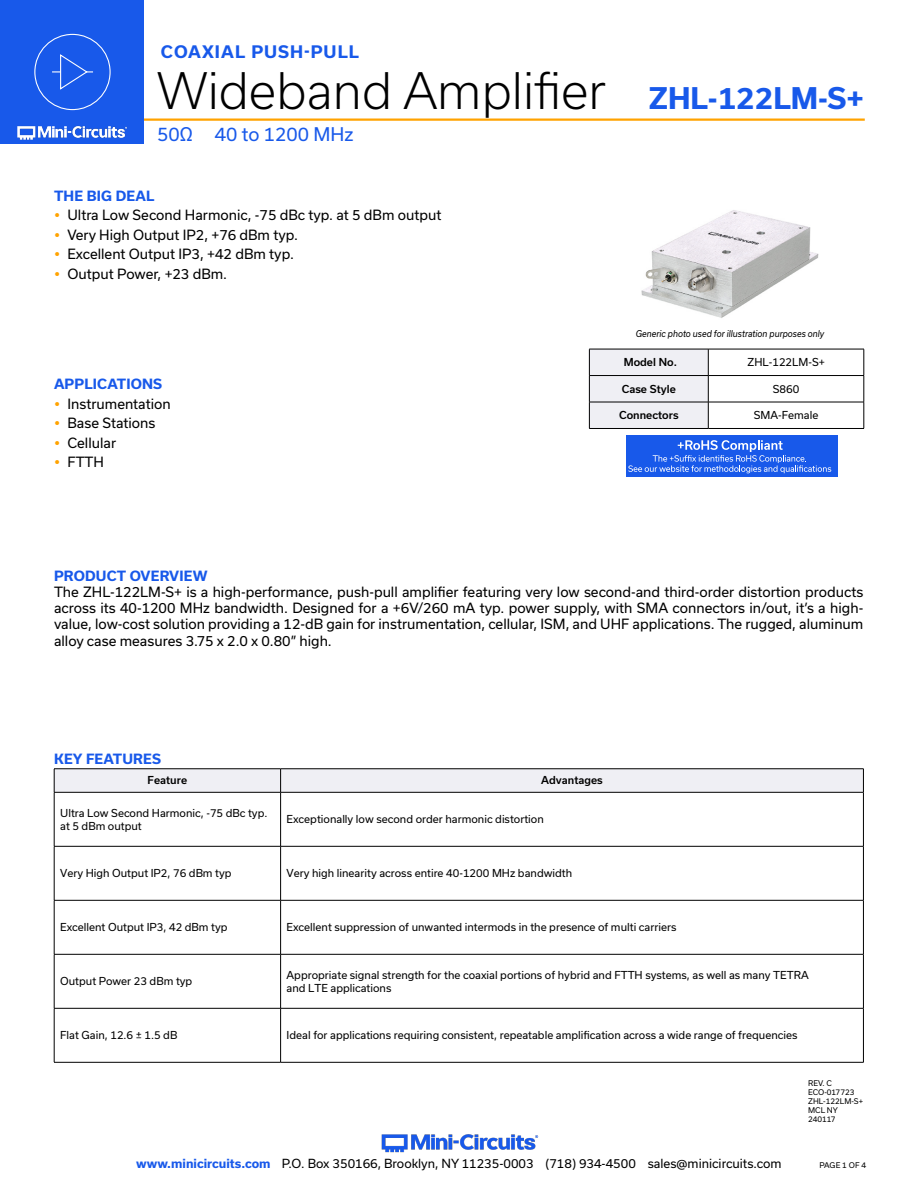
<style>
.page{position:relative;width:918px;height:1188px;background:#fff}
.page>*{position:absolute;margin:0;border:0;box-sizing:border-box;transform-origin:0 0}
.t1{font:300 48px "Usual";color:#000}
.t2{font:18px "Usual";color:#1859ea}
.t3{font:700 16.5px "Usual";letter-spacing:.065em;color:#1859ea}
.Regular_Copy{font:13.5px/16.2px "Usual";color:#000;text-align:justify}
.Blue_Headers{font:700 13.5px "Usual";letter-spacing:.015em;color:#1859ea}
.t4{font:12px "Usual";color:#000}
.Table_Body_Left_Justified{font:10.5px "Usual";color:#000}
.Table_Header_Center{font:500 10.5px "Usual";color:#000}
.Table_Body_Center{font:10.5px "Usual";color:#000}
.t5{font:italic 9px "Usual";color:#000;scale:.9 1}
.Revision{font:7.5px "Usual";color:#000}
.s1{font-weight:700;font-size:28.5px;color:#1859ea}
.s2{font-weight:700;color:#1859ea}
</style>
<div class="page">
<img style="left:381px;top:1134px;width:158px;height:19px">
<hr style="left:112px;top:118px;width:753px;height:3px;background:#ffa300">
<div style="left:0;top:0;width:144px;height:144px;background:#1859ea"></div>
<img style="left:17px;top:120px;width:128px;height:20px">
<div style="left:34px;top:34px;width:77px;height:76px;border:1px solid #fff;border-radius:50%"></div>
<svg style="left:52px;top:54px;width:41px;height:36px"></svg>
<img style="left:641px;top:210px;width:178px;height:108px">
<svg style="left:54px;top:769px;width:810px;height:23px"></svg>
<hr style="left:54px;top:792px;width:227px;height:1px;background:#000">
<hr style="left:54px;top:792px;width:1px;height:54px;background:#000">
<hr style="left:281px;top:792px;width:583px;height:1px;background:#000">
<hr style="left:280px;top:792px;width:1px;height:54px;background:#000">
<hr style="left:863px;top:792px;width:1px;height:54px;background:#000">
<hr style="left:54px;top:846px;width:227px;height:1px;background:#000">
<hr style="left:54px;top:846px;width:1px;height:54px;background:#000">
<hr style="left:281px;top:846px;width:583px;height:1px;background:#000">
<hr style="left:280px;top:846px;width:1px;height:54px;background:#000">
<hr style="left:863px;top:846px;width:1px;height:54px;background:#000">
<hr style="left:54px;top:900px;width:227px;height:1px;background:#000">
<hr style="left:54px;top:900px;width:1px;height:54px;background:#000">
<hr style="left:281px;top:900px;width:583px;height:1px;background:#000">
<hr style="left:280px;top:900px;width:1px;height:54px;background:#000">
<hr style="left:863px;top:900px;width:1px;height:54px;background:#000">
<hr style="left:54px;top:954px;width:227px;height:1px;background:#000">
<hr style="left:54px;top:954px;width:1px;height:54px;background:#000">
<hr style="left:281px;top:954px;width:583px;height:1px;background:#000">
<hr style="left:280px;top:954px;width:1px;height:54px;background:#000">
<hr style="left:863px;top:954px;width:1px;height:54px;background:#000">
<hr style="left:54px;top:1008px;width:227px;height:1px;background:#000">
<hr style="left:54px;top:1008px;width:1px;height:54px;background:#000">
<hr style="left:281px;top:1008px;width:583px;height:1px;background:#000">
<hr style="left:280px;top:1008px;width:1px;height:54px;background:#000">
<hr style="left:863px;top:1008px;width:1px;height:54px;background:#000">
<hr style="left:54px;top:1062px;width:227px;height:1px;background:#000">
<hr style="left:281px;top:1062px;width:583px;height:1px;background:#000">
<hr style="left:708px;top:349px;width:156px;height:1px;background:#000">
<hr style="left:708px;top:375px;width:156px;height:1px;background:#000">
<hr style="left:708px;top:402px;width:156px;height:1px;background:#000">
<svg style="left:589px;top:349px;width:120px;height:79px"></svg>
<svg style="left:864px;top:349px;width:1px;height:79px"></svg>
<hr style="left:589px;top:428px;width:119px;height:1px;background:#000">
<hr style="left:708px;top:428px;width:156px;height:1px;background:#000">
<div style="left:627px;top:435px;width:211px;height:42px;background:#1859ea"></div>
<svg style="left:628px;top:440px;width:203px;height:33px"></svg>
<p class="t3" style="left:161px;top:42px;width:200px">COAXIAL PUSH-PULL</p>
<h1 class="t1" style="left:157px;top:63px;width:708px">Wideband Amplifier <span class="s1">ZHL-122LM-S+</span></h1>
<h2 class="t2" style="left:157px;top:124px;width:198px">50Ω 40 to 1200 MHz</h2>
<p class="Blue_Headers" style="left:54px;top:188px;width:102px">THE BIG DEAL</p>
<p class="Regular_Copy" style="left:68px;top:207px;width:375px">Ultra Low Second Harmonic, -75 dBc typ. at 5 dBm output</p>
<p class="Regular_Copy" style="left:68px;top:226px;width:232px">Very High Output IP2, +76 dBm typ.</p>
<p class="Regular_Copy" style="left:68px;top:246px;width:228px">Excellent Output IP3, +42 dBm typ.</p>
<p class="Regular_Copy" style="left:68px;top:265px;width:161px">Output Power, +23 dBm.</p>
<p class="Blue_Headers" style="left:54px;top:376px;width:110px">APPLICATIONS</p>
<p class="Regular_Copy" style="left:68px;top:395px;width:105px">Instrumentation</p>
<p class="Regular_Copy" style="left:68px;top:415px;width:89px">Base Stations</p>
<p class="Regular_Copy" style="left:68px;top:434px;width:50px">Cellular</p>
<p class="Regular_Copy" style="left:68px;top:454px;width:38px">FTTH</p>
<p class="t5" style="left:636px;top:328px;width:211px">Generic photo used for illustration purposes only</p>
<p class="Table_Header_Center" style="left:624px;top:356px;width:55px">Model No.</p>
<p class="Table_Body_Center" style="left:748px;top:356px;width:79px">ZHL-122LM-S+</p>
<p class="Table_Header_Center" style="left:622px;top:383px;width:55px">Case Style</p>
<p class="Table_Body_Center" style="left:773px;top:383px;width:28px">S860</p>
<p class="Table_Header_Center" style="left:619px;top:409px;width:61px">Connectors</p>
<p class="Table_Body_Center" style="left:754px;top:409px;width:66px">SMA-Female</p>
<p class="Blue_Headers" style="left:54px;top:568px;width:155px">PRODUCT OVERVIEW</p>
<p class="Regular_Copy" style="left:54px;top:584px;width:811px">The ZHL-122LM-S+ is a high-performance, push-pull amplifier featuring very low second-and third-order distortion products across its 40-1200 MHz bandwidth. Designed for a +6V/260 mA typ. power supply, with SMA connectors in/out, it’s a high&shy;value, low-cost solution providing a 12-dB gain for instrumentation, cellular, ISM, and UHF applications. The rugged, aluminum alloy case measures 3.75 x 2.0 x 0.80” high.</p>
<p class="Blue_Headers" style="left:54px;top:751px;width:108px">KEY FEATURES</p>
<p class="Table_Header_Center" style="left:148px;top:774px;width:41px">Feature</p>
<p class="Table_Header_Center" style="left:541px;top:774px;width:63px">Advantages</p>
<p class="Table_Body_Left_Justified" style="left:60px;top:807px;width:209px">Ultra Low Second Harmonic, -75 dBc typ.</p>
<p class="Table_Body_Left_Justified" style="left:60px;top:820px;width:83px">at 5 dBm output</p>
<p class="Table_Body_Left_Justified" style="left:287px;top:813px;width:259px">Exceptionally low second order harmonic distortion</p>
<p class="Table_Body_Left_Justified" style="left:60px;top:867px;width:173px">Very High Output IP2, 76 dBm typ</p>
<p class="Table_Body_Left_Justified" style="left:287px;top:867px;width:287px">Very high linearity across entire 40-1200 MHz bandwidth</p>
<p class="Table_Body_Left_Justified" style="left:60px;top:921px;width:169px">Excellent Output IP3, 42 dBm typ</p>
<p class="Table_Body_Left_Justified" style="left:287px;top:921px;width:391px">Excellent suppression of unwanted intermods in the presence of multi carriers</p>
<p class="Table_Body_Left_Justified" style="left:60px;top:975px;width:134px">Output Power 23 dBm typ</p>
<p class="Table_Body_Left_Justified" style="left:287px;top:969px;width:524px">Appropriate signal strength for the coaxial portions of hybrid and FTTH systems, as well as many TETRA</p>
<p class="Table_Body_Left_Justified" style="left:287px;top:982px;width:106px">and LTE applications</p>
<p class="Table_Body_Left_Justified" style="left:60px;top:1029px;width:119px">Flat Gain, 12.6 ± 1.5 dB</p>
<p class="Table_Body_Left_Justified" style="left:287px;top:1029px;width:512px">Ideal for applications requiring consistent, repeatable amplification across a wide range of frequencies</p>
<p class="Revision" style="left:808px;top:1078px;width:25px">REV. C</p>
<p class="Revision" style="left:808px;top:1087px;width:48px">ECO-017723</p>
<p class="Revision" style="left:808px;top:1096px;width:56px">ZHL-122LM-S+</p>
<p class="Revision" style="left:808px;top:1105px;width:31px">MCL NY</p>
<p class="Revision" style="left:808px;top:1114px;width:29px">240117</p>
<p class="t4" style="left:136px;top:1157px;width:647px"><span class="s2">www.minicircuits.com</span> P.O. Box 350166, Brooklyn, NY 11235-0003 (718) 934-4500 sales@minicircuits.com</p>
<p class="Revision" style="left:819px;top:1161px;width:48px">PAGE 1 OF 4</p>
</div>
